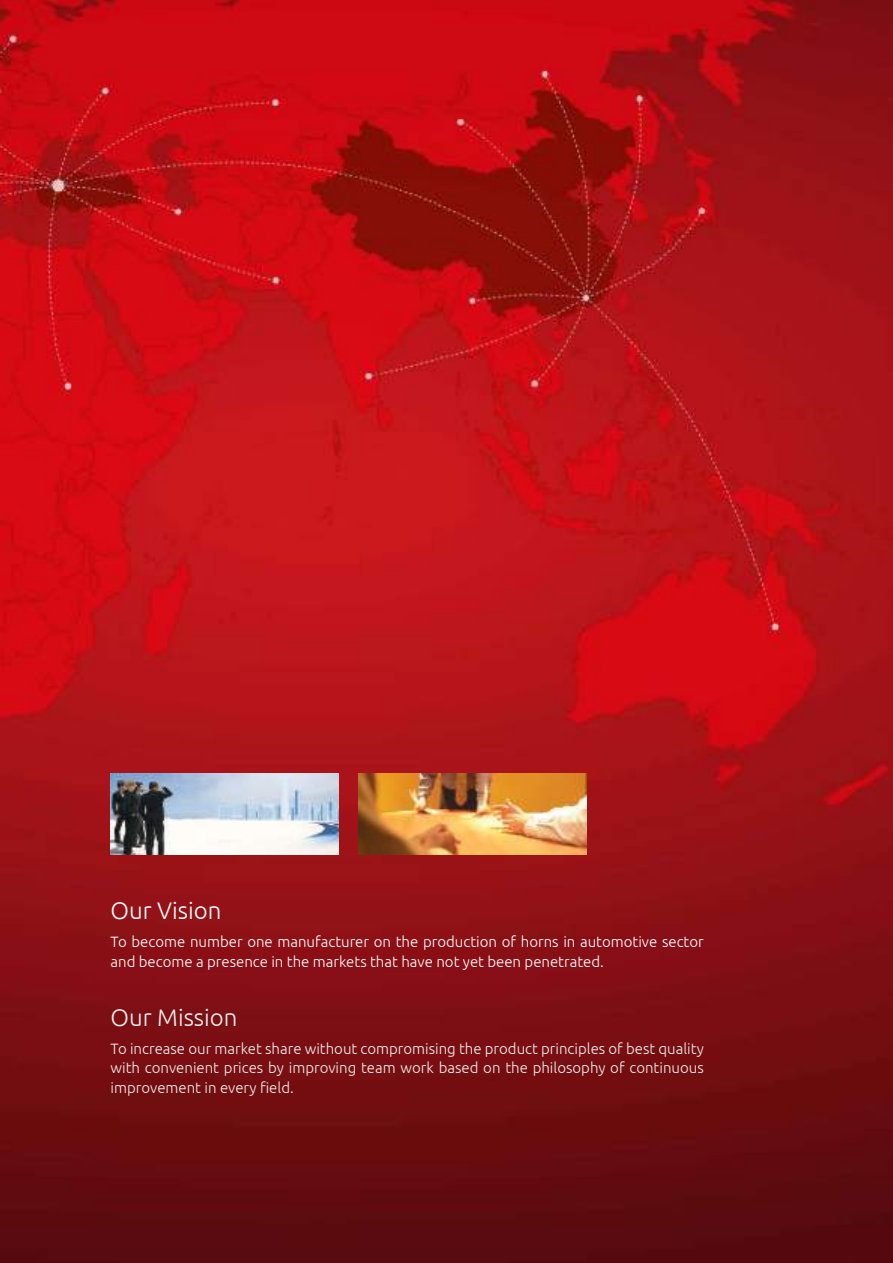
<style>
.page{position:relative;width:893px;height:1263px;background:#fff}
.page>*{position:absolute;margin:0;border:0;box-sizing:border-box;transform-origin:0 0}
.t1{font:300 24px "Ubuntu";color:#f0efee}
.t2{font:300 24px "Ubuntu";color:#fff}
.t3{font:300 15px/19.5px "Ubuntu";color:#f0efee;text-align:justify}
.t4{font:300 15px/19.5px "Ubuntu";color:#fff}
</style>
<div class="page">
<img style="left:0;top:0;width:893px;height:1263px">
<img style="left:358px;top:773px;width:228px;height:82px">
<img style="left:111px;top:773px;width:228px;height:82px">
<h1 class="t2" style="left:111px;top:896px;width:112px">Our Vision</h1>
<p class="t4" style="left:111px;top:932px;width:595px">To become number one manufacturer on the production of horns in automotive sector and become a presence in the markets that have not yet been penetrated.</p>
<h1 class="t1" style="left:111px;top:1003px;width:128px">Our Mission</h1>
<p class="t3" style="left:111px;top:1038px;width:595px">To increase our market share without compromising the product principles of best quality with convenient prices by improving team work based on the philosophy of continuous improvement in every field.</p>
</div>
